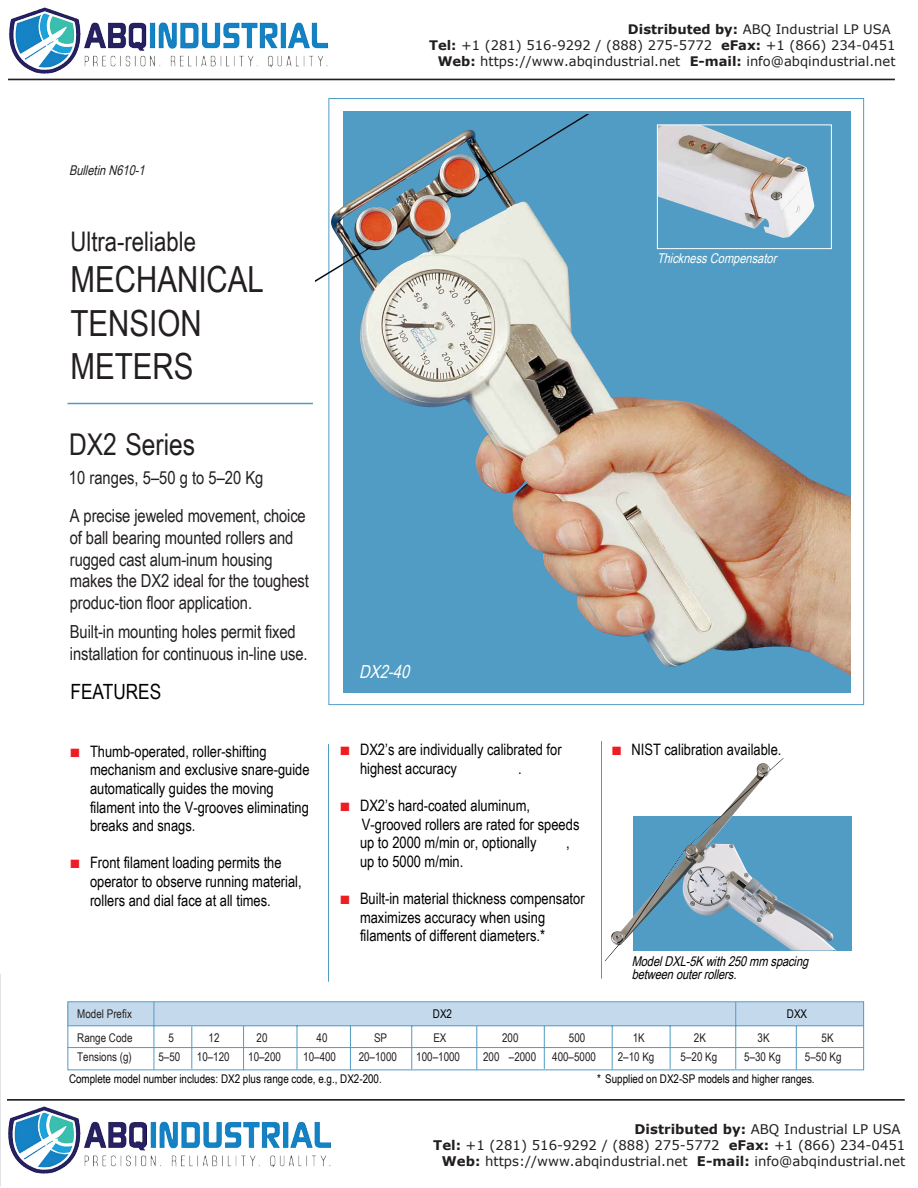
<style>
.page{position:relative;width:918px;height:1188px;background:#fff}
.page>*{position:absolute;margin:0;border:0;box-sizing:border-box;transform-origin:0 0}
.t1{font:36px/43.8px "Arial Narrow";color:#231f20}
.t2{font:30px "Arial Narrow";color:#231f20}
.t3{font:27px "Arial Narrow";color:#231f20}
.t4{font:21px "Arial Narrow";color:#000}
.t5{font:18px/21.8px "Arial Narrow";letter-spacing:-.005em;color:#231f20}
.t6{font:italic 18px "Arial Narrow";color:#fff}
.t7{font:15.75px/18.8px "Arial Narrow";color:#000}
.t8{font:italic 13.5px/13.5px "Arial Narrow";color:#000}
.t9{font:italic 13.5px "Arial Narrow";color:#fff}
.t10{font:italic 13.5px "Arial Narrow";color:#231f20}
.t11{font:13.35px "Verdana";color:#221e1f}
.t12{font:13.2px "Verdana";color:#221e1f}
.t13{font:12px/23.2px "Arial Narrow";color:#231f20}
.t14{font:12px "Arial Narrow";color:#000}
.s1{font-weight:700}
.s2{color:#ee1d23}
</style>
<div class="page">
<div style="left:68px;top:1002px;width:796px;height:24px;background:#c4d9eb"></div>
<div style="left:68px;top:1001px;width:796px;height:69px;border:1px solid #519cc4"></div>
<hr style="left:68px;top:403px;width:245px;height:1px;background:#519cc4">
<div style="left:343px;top:111px;width:507px;height:581px;background:#519cc4"></div>
<div style="left:633px;top:816px;width:219px;height:134px;background:#519cc4"></div>
<hr style="left:154px;top:1001px;width:1px;height:68px;background:#519cc4">
<hr style="left:297px;top:1025px;width:1px;height:44px;background:#519cc4">
<hr style="left:243px;top:1026px;width:1px;height:44px;background:#519cc4">
<hr style="left:476px;top:1026px;width:1px;height:43px;background:#519cc4">
<hr style="left:544px;top:1026px;width:1px;height:43px;background:#519cc4">
<hr style="left:411px;top:1026px;width:1px;height:43px;background:#519cc4">
<hr style="left:350px;top:1025px;width:1px;height:45px;background:#519cc4">
<hr style="left:612px;top:1026px;width:1px;height:43px;background:#519cc4">
<hr style="left:670px;top:1025px;width:1px;height:44px;background:#519cc4">
<hr style="left:735px;top:1002px;width:1px;height:67px;background:#519cc4">
<hr style="left:796px;top:1026px;width:1px;height:43px;background:#519cc4">
<hr style="left:191px;top:1027px;width:1px;height:42px;background:#519cc4">
<hr style="left:67px;top:1047px;width:797px;height:1px;background:#519cc4">
<hr style="left:67px;top:1025px;width:797px;height:1px;background:#519cc4">
<hr style="left:328px;top:744px;width:1px;height:238px;background:#519cc4">
<hr style="left:601px;top:741px;width:1px;height:238px;background:#519cc4">
<img style="left:316px;top:114px;width:534px;height:562px">
<img style="left:604px;top:758px;width:233px;height:204px">
<hr style="left:7px;top:1099px;width:898px;height:2px;background:#231f20">
<img style="left:8px;top:1106px;width:323px;height:68px">
<img style="left:9px;top:7px;width:319px;height:67px">
<hr style="left:8px;top:79px;width:887px;height:1px;background:#231f20">
<p class="t12" style="left:628px;top:20px;width:264px"><span class="s1">Distributed by:</span> ABQ Industrial LP USA</p>
<p class="t12" style="left:429px;top:36px;width:468px"><span class="s1">Tel:</span> +1 (281) 516-9292 / (888) 275-5772 <span class="s1">eFax:</span> +1 (866) 234-0451</p>
<p class="t12" style="left:438px;top:52px;width:459px"><span class="s1">Web:</span> https://www.abqindustrial.net <span class="s1">E-mail:</span> info@abqindustrial.net</p>
<p class="t10" style="left:69px;top:160px;width:81px">BulletinN610-1</p>
<h3 class="t3" style="left:71px;top:221px;width:127px">Ultra-reliable</h3>
<h1 class="t1" style="left:71px;top:256px;width:195px">MECHANICAL<br>TENSION<br>METERS</h1>
<h2 class="t2" style="left:69px;top:423px;width:128px">DX2 Series</h2>
<p class="t5" style="left:69px;top:458px;width:238px;line-height:37.8px">10 ranges, 5–50 g to 5–20 Kg<br>A precise jeweled movement, choice</p>
<p class="t5" style="left:70px;top:526px;width:241px">of ball bearing mounted rollers and rugged cast alum-inum housing makes the DX2 ideal for the toughest produc-tion floor application.</p>
<p class="t5" style="left:70px;top:621px;width:239px">Built-in mounting holes permit fixed installation for continuous in-line use.</p>
<h3 class="t4" style="left:71px;top:676px;width:92px">FEATURES</h3>
<p class="t7" style="left:90px;top:741px;width:221px;text-indent:-20px"><span class="s2">■</span> Thumb-operated, roller-shifting mechanism and exclusive snare-guide automatically guides the moving filament into the V-grooves eliminating breaks and snags.</p>
<p class="t7" style="left:90px;top:853px;width:213px;text-indent:-20px"><span class="s2">■</span> Front filament loading permits the operator to observe running material, rollers and dial face at all times.</p>
<p class="t9" style="left:657px;top:249px;width:125px">ThicknessCompensator</p>
<p class="t6" style="left:359px;top:658px;width:57px">DX2-40</p>
<p class="t7" style="left:360px;top:740px;width:203px;text-indent:-20px"><span class="s2">■</span> DX2’s are individually calibrated for highest accuracy</p>
<p class="t7" style="left:518px;top:759px;width:5px">.</p>
<p class="t7" style="left:360px;top:795px;width:221px;text-indent:-20px"><span class="s2">■</span> DX2’s hard-coated aluminum,<br>V-grooved rollers are rated for speeds up to 2000 m/min or, optionally</p>
<p class="t7" style="left:566px;top:833px;width:5px">,</p>
<p class="t7" style="left:360px;top:852px;width:105px">up to 5000 m/min.</p>
<p class="t7" style="left:360px;top:888px;width:226px;text-indent:-20px"><span class="s2">■</span> Built-in material thickness compensator maximizes accuracy when using filaments of different diameters.*</p>
<p class="t7" style="left:612px;top:740px;width:171px"><span class="s2">■</span> NIST calibration available.</p>
<p class="t8" style="left:632px;top:954px;width:182px">ModelDXL-5Kwith250mm spacing betweenouterrollers.</p>
<p class="t13" style="left:77px;top:1002px;width:57px">Model Prefix<br>Range Code</p>
<p class="t14" style="left:433px;top:1005px;width:21px">DX2</p>
<p class="t14" style="left:787px;top:1005px;width:22px">DXX</p>
<p class="t13" style="left:168px;top:1025px;width:7px">5</p>
<p class="t13" style="left:209px;top:1025px;width:12px">12</p>
<p class="t13" style="left:257px;top:1025px;width:12px">20</p>
<p class="t13" style="left:317px;top:1025px;width:12px">40</p>
<p class="t13" style="left:374px;top:1025px;width:15px">SP</p>
<p class="t13" style="left:433px;top:1025px;width:15px">EX</p>
<p class="t13" style="left:502px;top:1025px;width:18px">200</p>
<p class="t13" style="left:569px;top:1025px;width:18px">500</p>
<p class="t13" style="left:633px;top:1025px;width:14px">1K</p>
<p class="t13" style="left:694px;top:1025px;width:14px">2K</p>
<p class="t13" style="left:758px;top:1025px;width:14px">3K</p>
<p class="t13" style="left:822px;top:1025px;width:14px">5K</p>
<p class="t13" style="left:77px;top:1045px;width:56px">Tensions (g)</p>
<p class="t13" style="left:158px;top:1045px;width:23px">5–50</p>
<p class="t13" style="left:197px;top:1045px;width:34px">10–120</p>
<p class="t13" style="left:248px;top:1045px;width:34px">10–200</p>
<p class="t13" style="left:303px;top:1045px;width:34px">10–400</p>
<p class="t13" style="left:359px;top:1045px;width:40px">20–1000</p>
<p class="t13" style="left:416px;top:1045px;width:45px">100–1000</p>
<p class="t13" style="left:483px;top:1045px;width:55px">200 –2000</p>
<p class="t13" style="left:552px;top:1045px;width:45px">400–5000</p>
<p class="t13" style="left:618px;top:1045px;width:38px">2–10 Kg</p>
<p class="t13" style="left:681px;top:1045px;width:38px">5–20 Kg</p>
<p class="t13" style="left:744px;top:1045px;width:38px">5–30 Kg</p>
<p class="t13" style="left:805px;top:1045px;width:38px">5–50 Kg</p>
<p class="t14" style="left:69px;top:1070px;width:314px">Complete model number includes: DX2 plus range code, e.g., DX2-200.</p>
<p class="t14" style="left:597px;top:1070px;width:219px">* Supplied on DX2-SP models and higher ranges.</p>
<p class="t11" style="left:635px;top:1120px;width:268px"><span class="s1">Distributed by:</span> ABQ Industrial LP USA</p>
<p class="t11" style="left:433px;top:1136px;width:474px"><span class="s1">Tel:</span> +1 (281) 516-9292 / (888) 275-5772 <span class="s1">eFax:</span> +1 (866) 234-0451</p>
<p class="t11" style="left:442px;top:1152px;width:465px"><span class="s1">Web:</span> https://www.abqindustrial.net <span class="s1">E-mail:</span> info@abqindustrial.net</p>
</div>
